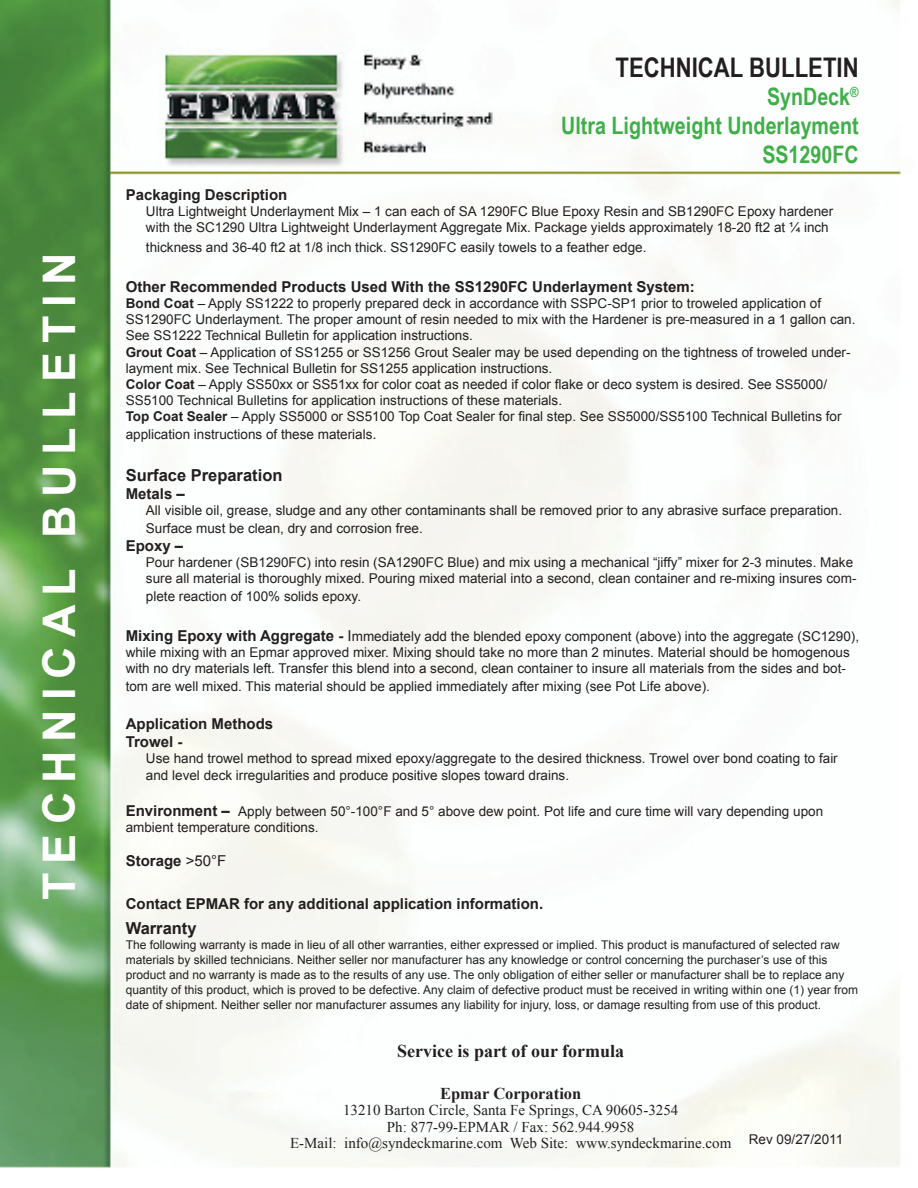
<style>
.page{position:relative;width:918px;height:1188px;background:#fff}
.page>*{position:absolute;margin:0;border:0;box-sizing:border-box;transform-origin:0 0}
.t1{font:700 45px "Arial";letter-spacing:.2em;color:#fff}
.t2{font:700 27px "Arial Narrow";color:#231f20}
.t3{font:700 24px "Arial Narrow";color:#40ae49}
.t4{font:700 18px "Times New Roman";color:#231f20}
.t5{font:700 16.5px "Arial";color:#231f20}
.t6{font:700 16.5px "Times New Roman";color:#231f20}
.t7{font:700 15px "Arial";color:#231f20}
.t8{font:15px/16.5px "Times New Roman";color:#231f20;text-align:center}
.t9{font:13.5px/16.2px "Arial";color:#231f20}
.t10{font:12px/15px "Arial";color:#231f20}
.s1{font-weight:700}
.s2{font-size:15px}
.s3{font-weight:700;font-size:15px}
.s4{font-weight:400}
</style>
<div class="page">
<img style="left:0;top:0;width:908px;height:1168px">
<h1 class="t1" style="left:30px;top:900px;width:649px;rotate:-90deg">TECHNICAL BULLETIN</h1>
<p class="t2" style="left:616px;top:47px;width:245px">TECHNICAL BULLETIN</p>
<p class="t3" style="left:767px;top:79px;width:93px">SynDeck<sup>®</sup></p>
<p class="t3" style="left:561px;top:108px;width:299px">Ultra Lightweight Underlayment</p>
<p class="t3" style="left:762px;top:136px;width:98px">SS1290FC</p>
<p class="t7" style="left:126px;top:185px;width:163px">Packaging Description</p>
<p class="t9" style="left:146px;top:203px;width:689px">Ultra Lightweight Underlayment Mix – 1 can each of SA 1290FC Blue Epoxy Resin and SB1290FC Epoxy hardener with the SC1290 Ultra Lightweight Underlayment Aggregate Mix. Package yields approximately 18-20 ft2 at ¼ inch</p>
<p class="t9" style="left:146px;top:239px;width:502px">thickness and 36-40 ft2 at 1/8 inch thick. SS1290FC easily towels to a feather edge.</p>
<p class="t7" style="left:126px;top:277px;width:571px">Other Recommended Products Used With the SS1290FC Underlayment System:</p>
<p class="t9" style="left:126px;top:295px;width:731px"><span class="s1">Bond Coat</span> – Apply SS1222 to properly prepared deck in accordance with SSPC-SP1 prior to troweled application of<br>SS1290FC Underlayment. The proper amount of resin needed to mix with the Hardener is pre-measured in a 1 gallon can.<br>See SS1222 Technical Bulletin for application instructions.</p>
<p class="t9" style="left:126px;top:344px;width:726px"><span class="s1">Grout Coat</span> – Application of SS1255 or SS1256 Grout Sealer may be used depending on the tightness of troweled under&shy;layment mix. See Technical Bulletin for SS1255 application instructions.</p>
<p class="t9" style="left:126px;top:376px;width:703px"><span class="s1">Color Coat</span> – Apply SS50xx or SS51xx for color coat as needed if color flake or deco system is desired. See SS5000/<br>SS5100 Technical Bulletins for application instructions of these materials.</p>
<p class="t9" style="left:126px;top:408px;width:717px;line-height:18px"><span class="s1">Top Coat Sealer</span> – Apply SS5000 or SS5100 Top Coat Sealer for final step. See SS5000/SS5100 Technical Bulletins for application instructions of these materials<span class="s2">.</span></p>
<p class="t5" style="left:126px;top:464px;width:158px">Surface Preparation</p>
<p class="t7" style="left:126px;top:484px;width:61px">Metals –</p>
<p class="t9" style="left:146px;top:501px;width:698px;line-height:18px">All visible oil, grease, sludge and any other contaminants shall be removed prior to any abrasive surface preparation.<br>Surface must be clean, dry and corrosion free.</p>
<p class="t7" style="left:126px;top:536px;width:59px">Epoxy –</p>
<p class="t9" style="left:146px;top:554px;width:712px">Pour hardener (SB1290FC) into resin (SA1290FC Blue) and mix using a mechanical “jiffy” mixer for 2-3 minutes. Make sure all material is thoroughly mixed. Pouring mixed material into a second, clean container and re-mixing insures com-</p>
<p class="t9" style="left:146px;top:589px;width:217px">plete reaction of 100% solids epoxy.</p>
<p class="t9" style="left:126px;top:628px;width:735px"><span class="s3">Mixing Epoxy with Aggregate -</span> <span class="s2">I</span>mmediately add the blended epoxy component (above) into the aggregate (SC1290), while mixing with an Epmar approved mixer. Mixing should take no more than 2 minutes. Material should be homogenous with no dry materials left. Transfer this blend into a second, clean container to insure all materials from the sides and bot-</p>
<p class="t9" style="left:126px;top:679px;width:586px">tom are well mixed. This material should be applied immediately after mixing (see Pot Life above).</p>
<p class="t7" style="left:126px;top:714px;width:149px">Application Methods</p>
<p class="t7" style="left:126px;top:732px;width:58px">Trowel -</p>
<p class="t9" style="left:146px;top:751px;width:693px">Use hand trowel method to spread mixed epoxy/aggregate to the desired thickness. Trowel over bond coating to fair and level deck irregularities and produce positive slopes toward drains.</p>
<p class="t9" style="left:126px;top:803px;width:699px"><span class="s3">Environment –</span> Apply between 50°-100°F and 5° above dew point. Pot life and cure time will vary depending upon ambient temperature conditions.</p>
<p class="t7" style="left:126px;top:851px;width:102px">Storage <span class="s4">&gt;50°F</span></p>
<p class="t7" style="left:126px;top:894px;width:419px">Contact EPMAR for any additional application information.</p>
<p class="t5" style="left:126px;top:918px;width:72px">Warranty</p>
<p class="t10" style="left:126px;top:938px;width:734px">The following warranty is made in lieu of all other warranties, either expressed or implied. This product is manufactured of selected raw materials by skilled technicians. Neither seller nor manufacturer has any knowledge or control concerning the purchaser’s use of this product and no warranty is made as to the results of any use. The only obligation of either seller or manufacturer shall be to replace any quantity of this product, which is proved to be defective. Any claim of defective product must be received in writing within one (1) year from date of shipment. Neither seller nor manufacturer assumes any liability for injury, loss, or damage resulting from use of this product.</p>
<p class="t4" style="left:397px;top:1039px;width:229px">Service is part of our formula</p>
<p class="t6" style="left:440px;top:1082px;width:143px">Epmar Corporation</p>
<p class="t8" style="left:343px;top:1102px;width:337px">13210 Barton Circle, Santa Fe Springs, CA 90605-3254<br>Ph: 877-99-EPMAR / Fax: 562.944.9958</p>
<p class="t8" style="left:290px;top:1135px;width:443px">E-Mail: info@syndeckmarine.com Web Site: www.syndeckmarine.com</p>
<p class="t9" style="left:749px;top:1132px;width:96px">Rev 09/27/2011</p>
</div>
